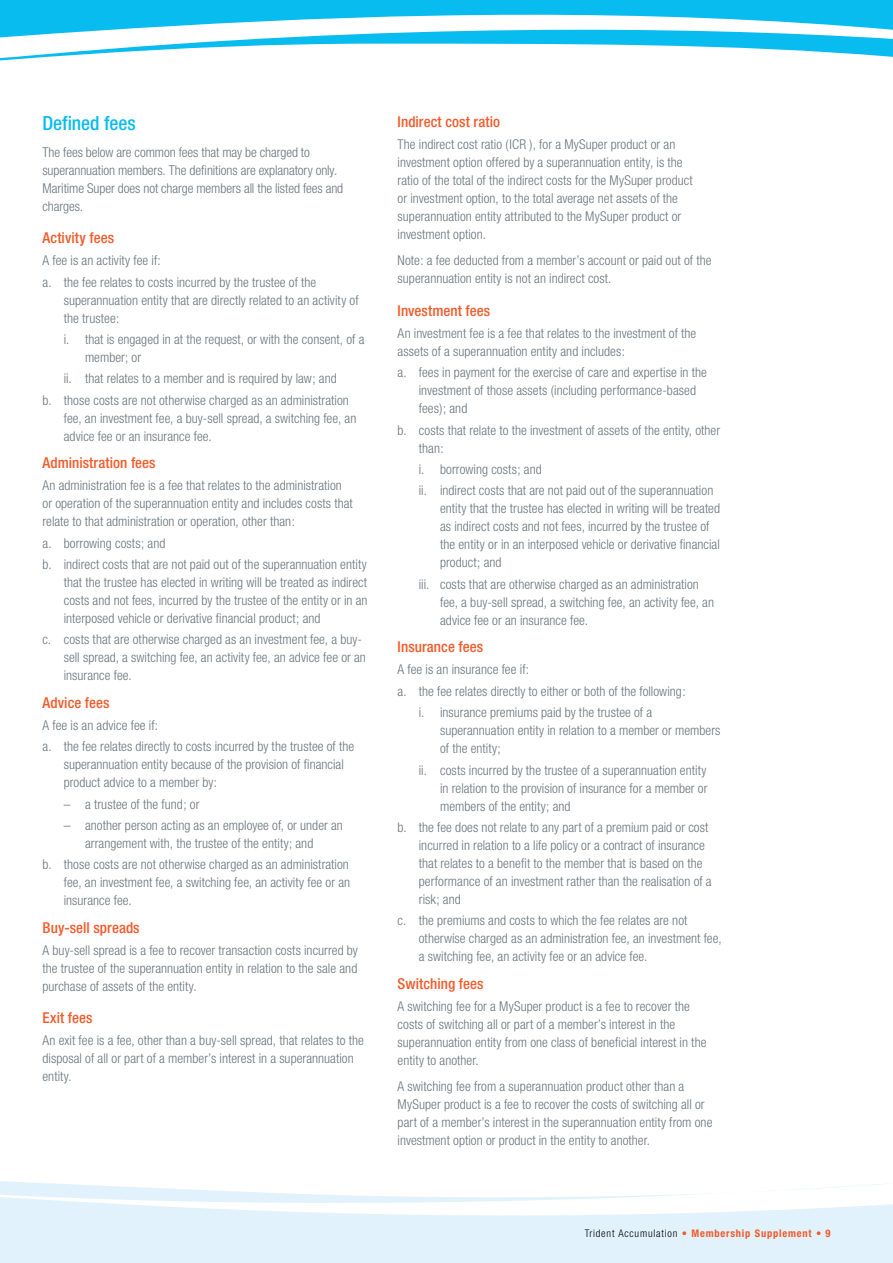
<style>
.page{position:relative;width:893px;height:1263px;background:#fff}
.page>*{position:absolute;margin:0;border:0;box-sizing:border-box;transform-origin:0 0}
.t1{font:500 condensed 19.5px "Helvetica Neue";color:#09bcef}
.t2{font:500 condensed 15px "Helvetica Neue";letter-spacing:.005em;color:#f15a2a}
.t3{font:300 condensed 13.5px/18px "Helvetica Neue";letter-spacing:.005em;color:#6a757c}
.t4{font:700 condensed 10.5px "Helvetica Neue";letter-spacing:.075em;color:#f15a2a}
.s1{font-weight:300;color:#000}
</style>
<div class="page">
<svg style="left:0;top:1181px;width:893px;height:82px;fill:#e1f2fc"></svg>
<svg style="left:0;top:0;width:893px;height:61px;fill:#09bcef"></svg>
<h1 class="t1" style="left:43px;top:112px;width:95px">Defined fees</h1>
<p class="t3" style="left:43px;top:143px;width:302px">The fees below are common fees that may be charged to superannuation members. The definitions are explanatory only.<br>Maritime Super does not charge members all the listed fees and charges.</p>
<p class="t2" style="left:43px;top:229px;width:73px">Activity fees</p>
<p class="t3" style="left:43px;top:249px;width:275px;line-height:21.5px">A fee is an activity fee if:<br>a. the fee relates to costs incurred by the trustee of the</p>
<p class="t3" style="left:64px;top:291px;width:296px">superannuation entity that are directly related to an activity of the trustee:</p>
<p class="t3" style="left:85px;top:330px;width:281px;text-indent:-21px">i. that is engaged in at the request, or with the consent, of a member; or</p>
<p class="t3" style="left:43px;top:368px;width:308px;line-height:21.5px;text-indent:21px">ii. that relates to a member and is required by law; and b. those costs are not otherwise charged as an administration</p>
<p class="t3" style="left:64px;top:409px;width:294px">fee, an investment fee, a buy-sell spread, a switching fee, an advice fee or an insurance fee.</p>
<p class="t2" style="left:43px;top:454px;width:115px">Administration fees</p>
<p class="t3" style="left:43px;top:476px;width:312px">An administration fee is a fee that relates to the administration or operation of the superannuation entity and includes costs that relate to that administration or operation, other than:</p>
<p class="t3" style="left:43px;top:532px;width:326px;line-height:21.5px">a. borrowing costs; and<br>b. indirect costs that are not paid out of the superannuation entity</p>
<p class="t3" style="left:64px;top:573px;width:305px;text-align:justify">that the trustee has elected in writing will be treated as indirect costs and not fees, incurred by the trustee of the entity or in an interposed vehicle or derivative financial product; and</p>
<p class="t3" style="left:64px;top:630px;width:304px;text-indent:-21px">c. costs that are otherwise charged as an investment fee, a buy&shy;sell spread, a switching fee, an activity fee, an advice fee or an insurance fee.</p>
<p class="t2" style="left:43px;top:693px;width:69px">Advice fees</p>
<p class="t3" style="left:43px;top:714px;width:313px;line-height:21.5px">A fee is an advice fee if:<br>a. the fee relates directly to costs incurred by the trustee of the</p>
<p class="t3" style="left:64px;top:755px;width:282px">superannuation entity because of the provision of financial product advice to a member by:</p>
<p class="t3" style="left:64px;top:795px;width:137px">– a trustee of the fund; or</p>
<p class="t3" style="left:85px;top:816px;width:259px;text-indent:-21px">– another person acting as an employee of, or under an arrangement with, the trustee of the entity; and</p>
<p class="t3" style="left:64px;top:855px;width:288px;text-align:justify;text-indent:-21px">b. those costs are not otherwise charged as an administration fee, an investment fee, a switching fee, an activity fee or an insurance fee.</p>
<p class="t2" style="left:43px;top:918px;width:99px">Buy-sell spreads</p>
<p class="t3" style="left:43px;top:941px;width:317px;text-align:justify">A buy-sell spread is a fee to recover transaction costs incurred by the trustee of the superannuation entity in relation to the sale and purchase of assets of the entity.</p>
<p class="t2" style="left:43px;top:1009px;width:51px">Exit fees</p>
<p class="t3" style="left:43px;top:1031px;width:323px">An exit fee is a fee, other than a buy-sell spread, that relates to the disposal of all or part of a member’s interest in a superannuation entity.</p>
<p class="t2" style="left:398px;top:112px;width:104px">Indirect cost ratio</p>
<p class="t3" style="left:398px;top:135px;width:297px">The indirect cost ratio (ICR ), for a MySuper product or an investment option offered by a superannuation entity, is the ratio of the total of the indirect costs for the MySuper product or investment option, to the total average net assets of the superannuation entity attributed to the MySuper product or investment option.</p>
<p class="t3" style="left:398px;top:251px;width:315px">Note: a fee deducted from a member’s account or paid out of the superannuation entity is not an indirect cost.</p>
<p class="t2" style="left:398px;top:301px;width:94px">Investment fees</p>
<p class="t3" style="left:398px;top:324px;width:300px">An investment fee is a fee that relates to the investment of the assets of a superannuation entity and includes:</p>
<p class="t3" style="left:419px;top:363px;width:290px;text-indent:-21px">a. fees in payment for the exercise of care and expertise in the investment of those assets (including performance-based fees); and</p>
<p class="t3" style="left:419px;top:421px;width:303px;text-indent:-21px">b. costs that relate to the investment of assets of the entity, other than:</p>
<p class="t3" style="left:419px;top:458px;width:296px;line-height:21.5px">i. borrowing costs; and<br>ii. indirect costs that are not paid out of the superannuation</p>
<p class="t3" style="left:440px;top:500px;width:281px">entity that the trustee has elected in writing will be treated as indirect costs and not fees, incurred by the trustee of the entity or in an interposed vehicle or derivative financial product; and</p>
<p class="t3" style="left:440px;top:575px;width:275px;text-indent:-21px">iii. costs that are otherwise charged as an administration fee, a buy-sell spread, a switching fee, an activity fee, an advice fee or an insurance fee.</p>
<p class="t2" style="left:398px;top:638px;width:87px">Insurance fees</p>
<p class="t3" style="left:398px;top:660px;width:133px">A fee is an insurance fee if:</p>
<p class="t3" style="left:398px;top:682px;width:289px">a. the fee relates directly to either or both of the following:</p>
<p class="t3" style="left:419px;top:703px;width:235px">i. insurance premiums paid by the trustee of a</p>
<p class="t3" style="left:440px;top:721px;width:282px">superannuation entity in relation to a member or members of the entity;</p>
<p class="t3" style="left:440px;top:761px;width:269px;text-align:justify;text-indent:-21px">ii. costs incurred by the trustee of a superannuation entity in relation to the provision of insurance for a member or members of the entity; and</p>
<p class="t3" style="left:419px;top:818px;width:294px;text-indent:-21px">b. the fee does not relate to any part of a premium paid or cost incurred in relation to a life policy or a contract of insurance that relates to a benefit to the member that is based on the performance of an investment rather than the realisation of a risk; and</p>
<p class="t3" style="left:419px;top:911px;width:304px;text-indent:-21px">c. the premiums and costs to which the fee relates are not otherwise charged as an administration fee, an investment fee, a switching fee, an activity fee or an advice fee.</p>
<p class="t2" style="left:398px;top:974px;width:87px">Switching fees</p>
<p class="t3" style="left:398px;top:997px;width:310px">A switching fee for a MySuper product is a fee to recover the costs of switching all or part of a member’s interest in the superannuation entity from one class of beneficial interest in the entity to another.</p>
<p class="t3" style="left:398px;top:1077px;width:316px">A switching fee from a superannuation product other than a MySuper product is a fee to recover the costs of switching all or part of a member’s interest in the superannuation entity from one investment option or product in the entity to another.</p>
<p class="t4" style="left:585px;top:1227px;width:247px"><span class="s1">Trident Accumulation</span> • Membership Supplement • 9</p>
</div>
